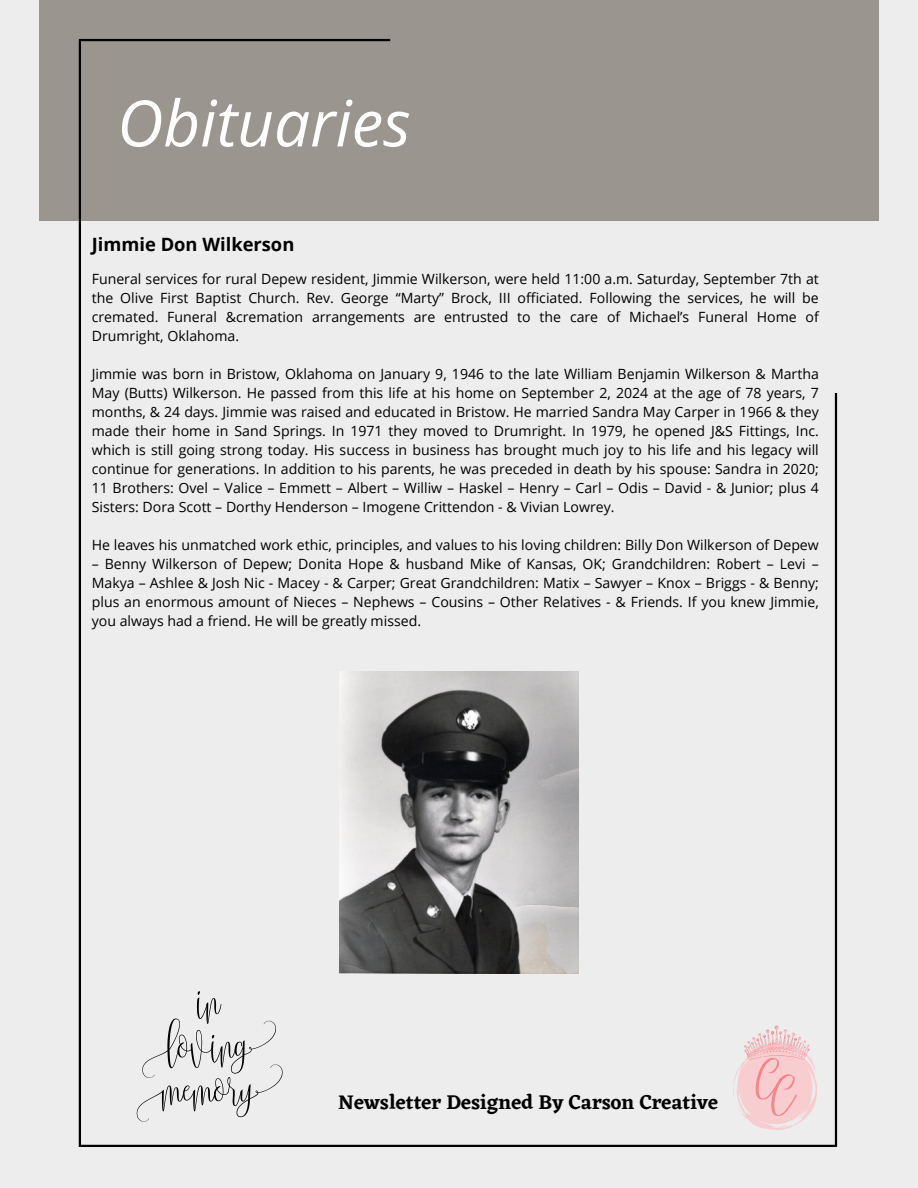
<style>
.page{position:relative;width:918px;height:1188px;background:#ededed}
.page>*{position:absolute;margin:0;border:0;box-sizing:border-box;transform-origin:0 0}
.t1{font:italic 63.9px "Open Sans";color:#fff}
.t2{font:600 20.55px "Eczar";color:#000}
.t3{font:700 18.3px "Open Sans";color:#000}
.t4{font:14.1px/19px "Open Sans";color:#000;text-align:justify}
</style>
<div class="page">
<div style="left:39px;top:0;width:840px;height:221px;background:#9b958f"></div>
<hr style="left:835px;top:393px;width:2px;height:754px;background:#000">
<hr style="left:79px;top:41px;width:2px;height:1106px;background:#000">
<hr style="left:79px;top:39px;width:311px;height:2px;background:#000">
<hr style="left:81px;top:1145px;width:754px;height:2px;background:#000">
<svg style="left:137px;top:991px;width:146px;height:131px"></svg>
<img style="left:340px;top:672px;width:238px;height:301px">
<svg style="left:733px;top:1025px;width:84px;height:105px"></svg>
<p class="t1" style="left:117px;top:78px;width:295px">Obituaries</p>
<p class="t3" style="left:92px;top:231px;width:204px">Jimmie Don Wilkerson</p>
<p class="t4" style="left:92px;top:269px;width:729px">Funeral services for rural Depew resident, Jimmie Wilkerson, were held 11:00 a.m. Saturday, September 7th at the Olive First Baptist Church. Rev. George “Marty” Brock, III officiated. Following the services, he will be cremated. Funeral &amp;cremation arrangements are entrusted to the care of Michael’s Funeral Home of Drumright, Oklahoma.</p>
<p class="t4" style="left:92px;top:364px;width:729px">Jimmie was born in Bristow, Oklahoma on January 9, 1946 to the late William Benjamin Wilkerson &amp; Martha May (Butts) Wilkerson. He passed from this life at his home on September 2, 2024 at the age of 78 years, 7 months, &amp; 24 days. Jimmie was raised and educated in Bristow. He married Sandra May Carper in 1966 &amp; they made their home in Sand Springs. In 1971 they moved to Drumright. In 1979, he opened J&amp;S Fittings, Inc. which is still going strong today. His success in business has brought much joy to his life and his legacy will continue for generations. In addition to his parents, he was preceded in death by his spouse: Sandra in 2020; 11 Brothers: Ovel – Valice – Emmett – Albert – Williw – Haskel – Henry – Carl – Odis – David - &amp; Junior; plus 4<br>Sisters: Dora Scott – Dorthy Henderson – Imogene Crittendon - &amp; Vivian Lowrey.</p>
<p class="t4" style="left:92px;top:535px;width:729px">He leaves his unmatched work ethic, principles, and values to his loving children: Billy Don Wilkerson of Depew</p>
<p class="t4" style="left:92px;top:554px;width:729px">– Benny Wilkerson of Depew; Donita Hope &amp; husband Mike of Kansas, OK; Grandchildren: Robert – Levi – Makya – Ashlee &amp; Josh Nic - Macey - &amp; Carper; Great Grandchildren: Matix – Sawyer – Knox – Briggs - &amp; Benny; plus an enormous amount of Nieces – Nephews – Cousins – Other Relatives - &amp; Friends. If you knew Jimmie, you always had a friend. He will be greatly missed.</p>
<h2 class="t2" style="left:338px;top:1090px;width:381px">Newsletter Designed By Carson Creative</h2>
</div>
